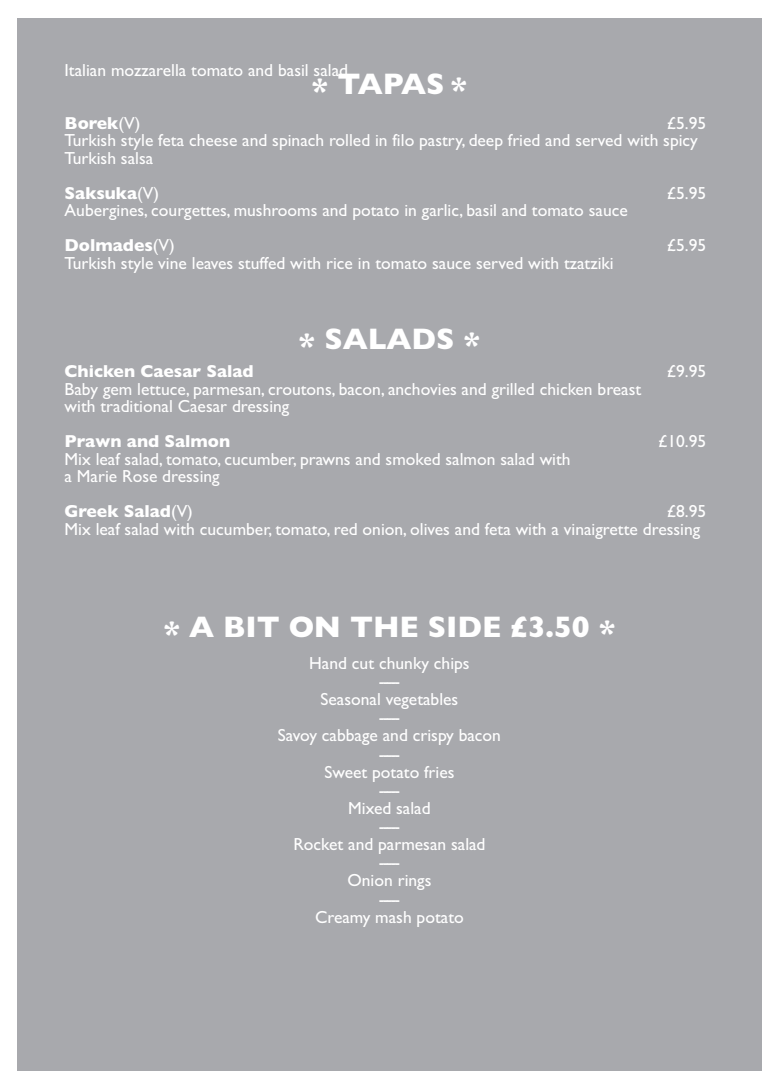
<style>
.page{position:relative;width:780px;height:1088px;background:#fff}
.page>*{position:absolute;margin:0;border:0;box-sizing:border-box;transform-origin:0 0}
.t1{font:700 30px "Gill Sans";color:#fff}
.t2{font:17.5px/18.1px "Gill Sans";color:#fff}
.t3{font:700 17.5px "Gill Sans";color:#fff}
.s1{font-weight:400}
.s2{font-weight:700}
</style>
<div class="page">
<div style="left:18px;top:18px;width:744px;height:1052px;background:#a8a9ad"></div>
<p class="t2" style="left:65px;top:61px;width:285px">Italian mozzarella tomato and basil salad</p>
<h1 class="t1" style="left:311px;top:66px;width:157px">* TAPAS *</h1>
<p class="t3" style="left:65px;top:112px;width:77px">Borek<span class="s1">(V)</span></p>
<p class="t2" style="left:65px;top:114px;width:643px;line-height:17.5px;text-indent:602px">£5.95<br>Turkish style feta cheese and spinach rolled in filo pastry, deep fried and served with spicy<br>Turkish salsa</p>
<p class="t3" style="left:65px;top:182px;width:96px">Saksuka<span class="s1">(V)</span></p>
<p class="t2" style="left:667px;top:183px;width:41px">£5.95</p>
<p class="t2" style="left:65px;top:192px;width:564px;line-height:35px">Aubergines, courgettes, mushrooms and potato in garlic, basil and tomato sauce<br><span class="s2">Dolmades</span>(V)</p>
<p class="t2" style="left:667px;top:236px;width:41px">£5.95</p>
<p class="t2" style="left:65px;top:253px;width:550px">Turkish style vine leaves stuffed with rice in tomato sauce served with tzatziki</p>
<h1 class="t1" style="left:298px;top:321px;width:183px">* SALADS *</h1>
<p class="t3" style="left:65px;top:361px;width:190px">Chicken Caesar Salad</p>
<p class="t2" style="left:667px;top:362px;width:41px">£9.95</p>
<p class="t2" style="left:65px;top:380px;width:578px;line-height:17.5px">Baby gem lettuce, parmesan, croutons, bacon, anchovies and grilled chicken breast with traditional Caesar dressing</p>
<p class="t3" style="left:65px;top:431px;width:167px">Prawn and Salmon</p>
<p class="t2" style="left:658px;top:432px;width:50px">£10.95</p>
<p class="t2" style="left:65px;top:450px;width:507px;line-height:17.5px">Mix leaf salad, tomato, cucumber, prawns and smoked salmon salad with a Marie Rose dressing</p>
<p class="t3" style="left:65px;top:501px;width:130px">Greek Salad<span class="s1">(V)</span></p>
<p class="t2" style="left:65px;top:502px;width:643px;line-height:17.5px;text-indent:602px">£8.95<br>Mix leaf salad with cucumber, tomato, red onion, olives and feta with a vinaigrette dressing</p>
<h1 class="t1" style="left:163px;top:609px;width:453px">* A BIT ON THE SIDE £3.50 *</h1>
<p class="t2" style="left:278px;top:654px;width:224px;text-align:center">Hand cut chunky chips<br>-----<br>Seasonal vegetables<br>-----<br>Savoy cabbage and crispy bacon -----<br>Sweet potato fries<br>-----<br>Mixed salad<br>-----<br>Rocket and parmesan salad<br>-----<br>Onion rings<br>-----<br>Creamy mash potato</p>
</div>
